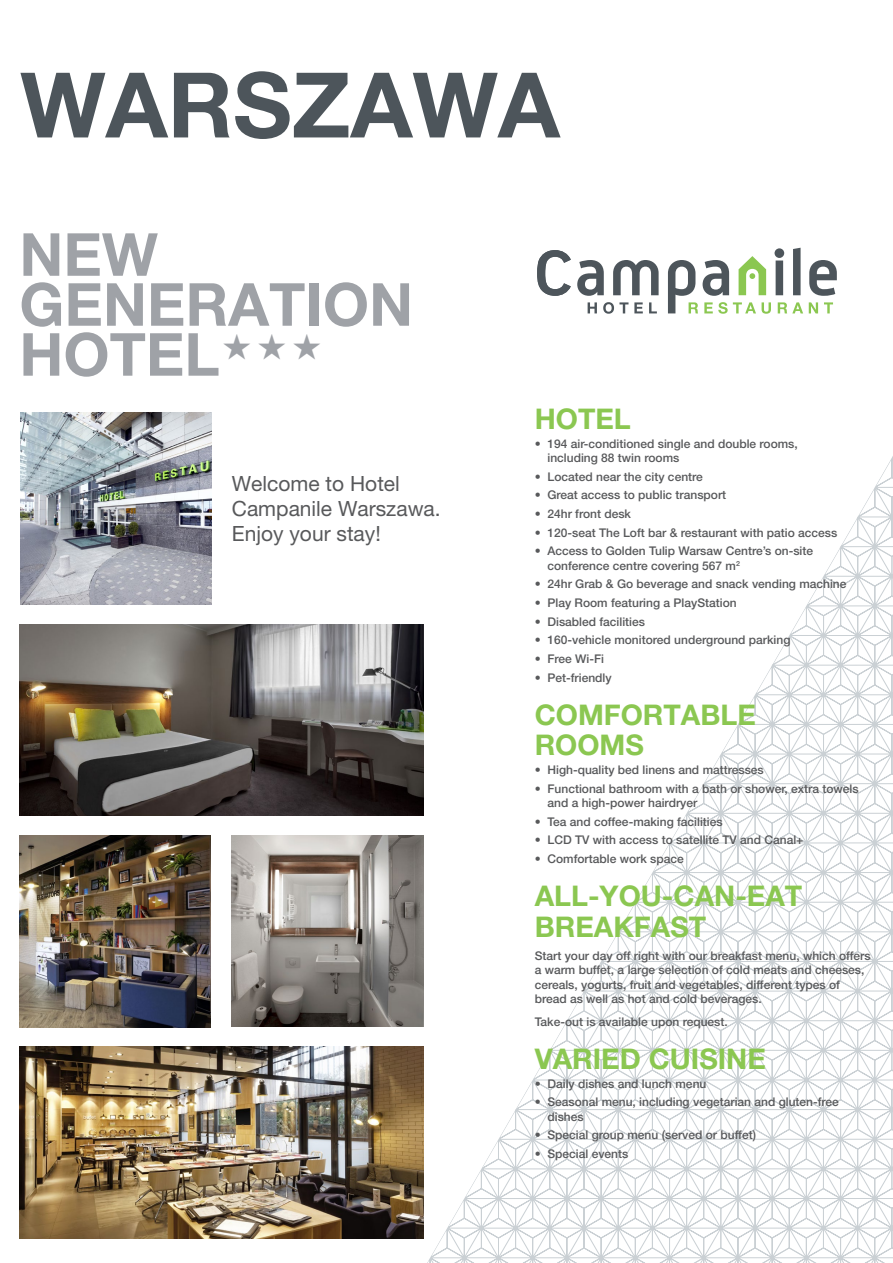
<style>
.page{position:relative;width:893px;height:1263px;background:#fff}
.page>*{position:absolute;margin:0;border:0;box-sizing:border-box;transform-origin:0 0}
.t1{font:700 90.6px "Helvetica Neue LT Pro";color:#4d555b}
.t2{font:700 59.4px/49.9px "Helvetica Neue LT Pro";color:#9fa2a7}
.t3{font:700 28.5px/30.5px "Helvetica Neue LT Pro";color:#8bc751}
.t4{font:21px/25.2px "Helvetica Neue LT Pro";color:#58595b}
.t5{font:500 12px/14.4px "Helvetica Neue LT Pro";color:#58595b}
</style>
<div class="page">
<svg style="left:427px;top:1140px;width:71px;height:123px"></svg>
<svg style="left:498px;top:1081px;width:34px;height:182px"></svg>
<svg style="left:532px;top:993px;width:361px;height:270px"></svg>
<svg style="left:583px;top:962px;width:18px;height:187px"></svg>
<svg style="left:601px;top:844px;width:292px;height:355px"></svg>
<svg style="left:669px;top:726px;width:224px;height:305px"></svg>
<svg style="left:737px;top:606px;width:156px;height:247px"></svg>
<svg style="left:806px;top:456px;width:87px;height:150px"></svg>
<svg style="left:613px;top:260px;width:46px;height:35px"></svg>
<svg style="left:809px;top:260px;width:28px;height:36px"></svg>
<svg style="left:577px;top:260px;width:27px;height:36px"></svg>
<svg style="left:537px;top:250px;width:34px;height:46px"></svg>
<svg style="left:588px;top:302px;width:9px;height:11px"></svg>
<svg style="left:603px;top:302px;width:25px;height:12px"></svg>
<svg style="left:634px;top:302px;width:9px;height:11px"></svg>
<svg style="left:649px;top:302px;width:8px;height:11px"></svg>
<svg style="left:668px;top:248px;width:135px;height:66px"></svg>
<svg style="left:809px;top:302px;width:9px;height:11px"></svg>
<svg style="left:824px;top:302px;width:9px;height:11px"></svg>
<img style="left:20px;top:413px;width:192px;height:191px">
<img style="left:19px;top:836px;width:192px;height:191px">
<img style="left:19px;top:1047px;width:404px;height:191px">
<img style="left:19px;top:624px;width:404px;height:191px">
<img style="left:232px;top:835px;width:191px;height:192px">
<h1 class="t1" style="left:20px;top:49px;width:541px">WARSZAWA</h1>
<h2 class="t2" style="left:19px;top:228px;width:140px">NEW<br>GENERATION<br>HOTEL</h2>
<h3 class="t4" style="left:232px;top:471px;width:210px">Welcome to Hotel<br>Campanile Warszawa.<br>Enjoy your stay!</h3>
<h3 class="t3" style="left:535px;top:403px;width:98px">HOTEL</h3>
<p class="t5" style="left:547px;top:436px;width:252px;text-indent:-13px">• 194 air-conditioned single and double rooms, including 88 twin rooms</p>
<p class="t5" style="left:535px;top:469px;width:170px">• Located near the city centre</p>
<p class="t5" style="left:535px;top:488px;width:193px">• Great access to public transport</p>
<p class="t5" style="left:535px;top:506px;width:98px">• 24hr front desk</p>
<p class="t5" style="left:535px;top:525px;width:304px">• 120-seat The Loft bar &amp; restaurant with patio access</p>
<p class="t5" style="left:547px;top:544px;width:267px;text-indent:-13px">• Access to Golden Tulip Warsaw Centre’s on-site conference centre covering 567 m<sup>2</sup></p>
<p class="t5" style="left:535px;top:577px;width:313px">• 24hr Grab &amp; Go beverage and snack vending machine</p>
<p class="t5" style="left:535px;top:595px;width:203px">• Play Room featuring a PlayStation</p>
<p class="t5" style="left:535px;top:614px;width:112px">• Disabled facilities</p>
<p class="t5" style="left:535px;top:633px;width:257px">• 160-vehicle monitored underground parking</p>
<p class="t5" style="left:535px;top:651px;width:71px">• Free Wi-Fi</p>
<p class="t5" style="left:535px;top:670px;width:79px">• Pet-friendly</p>
<h3 class="t3" style="left:535px;top:699px;width:223px">COMFORTABLE<br>ROOMS</h3>
<p class="t5" style="left:535px;top:762px;width:231px">• High-quality bed linens and mattresses</p>
<p class="t5" style="left:547px;top:781px;width:313px;text-indent:-13px">• Functional bathroom with a bath or shower, extra towels and a high-power hairdryer</p>
<p class="t5" style="left:535px;top:814px;width:189px">• Tea and coffee-making facilities</p>
<p class="t5" style="left:535px;top:833px;width:270px">• LCD TV with access to satellite TV and Canal+</p>
<p class="t5" style="left:535px;top:851px;width:151px">• Comfortable work space</p>
<h3 class="t3" style="left:535px;top:880px;width:269px">ALL-YOU-CAN-EAT<br>BREAKFAST</h3>
<p class="t5" style="left:535px;top:948px;width:337px">Start your day off right with our breakfast menu, which offers a warm buffet, a large selection of cold meats and cheeses, cereals, yogurts, fruit and vegetables, different types of bread as well as hot and cold beverages.</p>
<p class="t5" style="left:535px;top:1014px;width:195px">Take-out is available upon request.</p>
<h3 class="t3" style="left:535px;top:1043px;width:233px">VARIED CUISINE</h3>
<p class="t5" style="left:535px;top:1076px;width:173px">• Daily dishes and lunch menu</p>
<p class="t5" style="left:547px;top:1095px;width:293px;text-indent:-13px">• Seasonal menu, including vegetarian and gluten-free dishes</p>
<p class="t5" style="left:535px;top:1128px;width:223px">• Special group menu (served or buffet)</p>
<p class="t5" style="left:535px;top:1146px;width:95px">• Special events</p>
</div>
